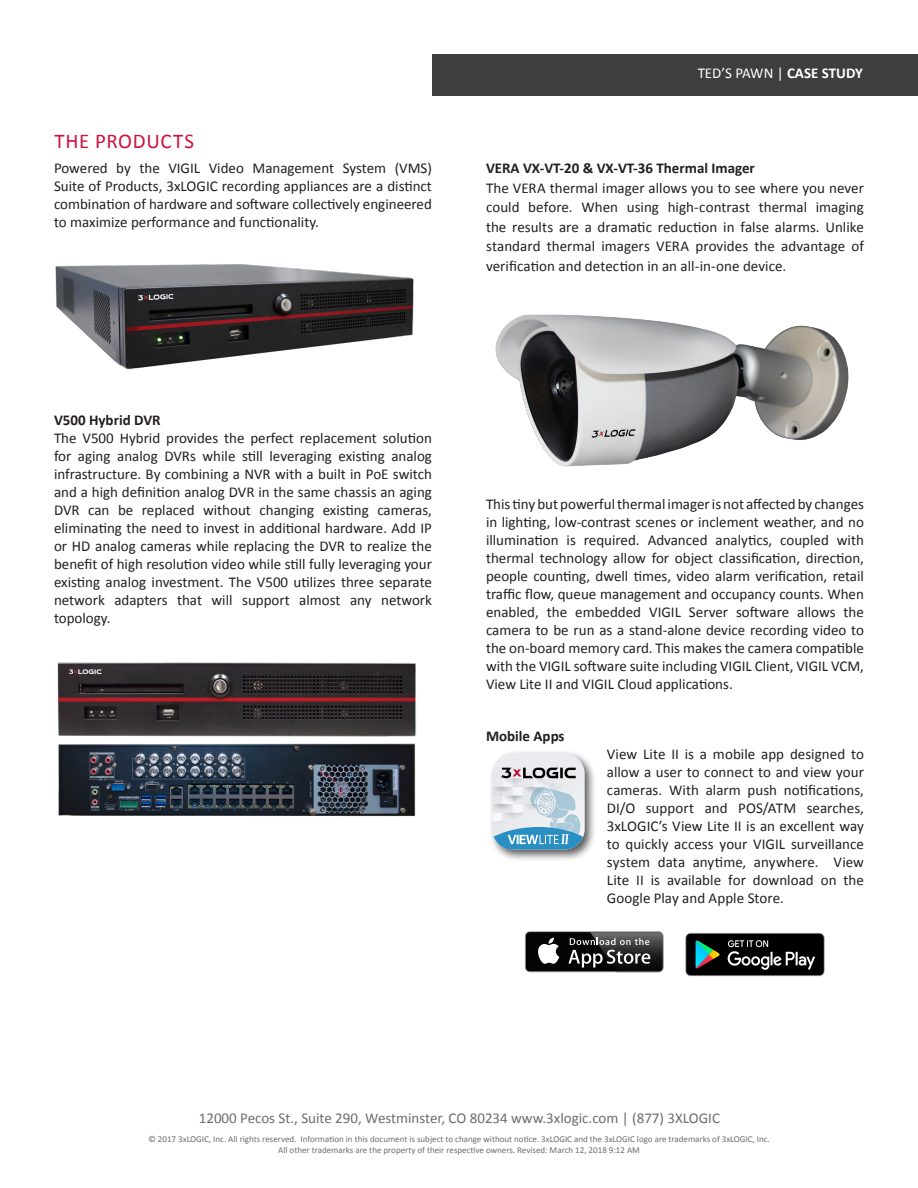
<style>
.page{position:relative;width:918px;height:1188px;background:#fff}
.page>*{position:absolute;margin:0;border:0;box-sizing:border-box;transform-origin:0 0}
.Subtitle{font:21px "Calibri";letter-spacing:.03em;color:#cd123d}
.t1{font:15px/18px "Calibri";color:#231f20;text-align:justify}
.Copyright{font:15px "Calibri";color:#6c6d70}
.t2{font:700 15px "Calibri";color:#231f20}
.t3{font:15px "Calibri";color:#fff}
.Copyright-2{font:9px "Calibri";color:#6c6d70}
.s1{font-weight:700}
</style>
<div class="page">
<img style="left:495px;top:314px;width:354px;height:153px">
<img style="left:55px;top:264px;width:359px;height:106px">
<img style="left:685px;top:932px;width:140px;height:45px">
<svg style="left:525px;top:931px;width:138px;height:41px"></svg>
<div style="left:526px;top:932px;width:137px;height:39px;background:#040503;border-radius:4px"></div>
<svg style="left:538px;top:938px;width:21px;height:26px"></svg>
<img style="left:590px;top:931px;width:72px;height:41px">
<img style="left:590px;top:932px;width:73px;height:39px">
<svg style="left:568px;top:938px;width:82px;height:30px"></svg>
<div style="left:488px;top:749px;width:109px;height:113px;background:#231f20;opacity:.75"></div>
<img style="left:492px;top:753px;width:93px;height:97px">
<img style="left:525px;top:787px;width:51px;height:40px">
<img style="left:494px;top:827px;width:89px;height:23px">
<img style="left:508px;top:834px;width:61px;height:10px">
<img style="left:501px;top:768px;width:75px;height:10px">
<div style="left:432px;top:54px;width:486px;height:41px;background:#3e3e3f"></div>
<img style="left:58px;top:743px;width:358px;height:74px">
<img style="left:57px;top:662px;width:360px;height:75px">
<p class="Subtitle" style="left:54px;top:128px;width:141px">THE PRODUCTS</p>
<p class="t1" style="left:54px;top:159px;width:379px">Powered by the VIGIL Video Management System (VMS)<br>Suite of Products, 3xLOGIC recording appliances are a distinct combination of hardware and software collectively engineered to maximize performance and functionality.</p>
<p class="t3" style="left:698px;top:64px;width:167px">TED’S PAWN | <span class="s1">CASE STUDY</span></p>
<p class="t2" style="left:486px;top:159px;width:270px">VERA VX-VT-20 &amp; VX-VT-36 Thermal Imager</p>
<p class="t1" style="left:486px;top:178px;width:380px;line-height:19.5px">The VERA thermal imager allows you to see where you never could before. When using high-contrast thermal imaging the results are a dramatic reduction in false alarms. Unlike standard thermal imagers VERA provides the advantage of verification and detection in an all-in-one device.</p>
<p class="t2" style="left:54px;top:410px;width:108px">V500 Hybrid DVR</p>
<p class="t1" style="left:54px;top:429px;width:380px">The V500 Hybrid provides the perfect replacement solution for aging analog DVRs while still leveraging existing analog infrastructure. By combining a NVR with a built in PoE switch and a high definition analog DVR in the same chassis an aging DVR can be replaced without changing existing cameras, eliminating the need to invest in additional hardware. Add IP or HD analog cameras while replacing the DVR to realize the benefit of high resolution video while still fully leveraging your existing analog investment. The V500 utilizes three separate network adapters that will support almost any network topology.</p>
<p class="t1" style="left:486px;top:495px;width:380px">This tiny but powerful thermal imager is not affected by changes in lighting, low-contrast scenes or inclement weather, and no illumination is required. Advanced analytics, coupled with thermal technology allow for object classification, direction, people counting, dwell times, video alarm verification, retail traffic flow, queue management and occupancy counts. When enabled, the embedded VIGIL Server software allows the camera to be run as a stand-alone device recording video to the on-board memory card. This makes the camera compatible with the VIGIL software suite including VIGIL Client, VIGIL VCM, View Lite II and VIGIL Cloud applications.</p>
<p class="t2" style="left:486px;top:726px;width:80px">Mobile Apps</p>
<p class="t1" style="left:607px;top:745px;width:259px">View Lite II is a mobile app designed to allow a user to connect to and view your cameras. With alarm push notifications, DI/O support and POS/ATM searches, 3xLOGIC’s View Lite II is an excellent way to quickly access your VIGIL surveillance system data anytime, anywhere. View Lite II is available for download on the Google Play and Apple Store.</p>
<p class="Copyright" style="left:199px;top:1109px;width:523px">12000 Pecos St., Suite 290, Westminster, CO 80234 www.3xlogic.com | (877) 3XLOGIC</p>
<p class="Copyright-2" style="left:148px;top:1134px;width:623px">© 2017 3xLOGIC, Inc. All rights reserved. Information in this document is subject to change without notice. 3xLOGIC and the 3xLOGIC logo are trademarks of 3xLOGIC, Inc.</p>
<p class="Copyright-2" style="left:278px;top:1144px;width:363px">All other trademarks are the property of their respective owners. Revised: March 12, 2018 9:12 AM</p>
</div>
